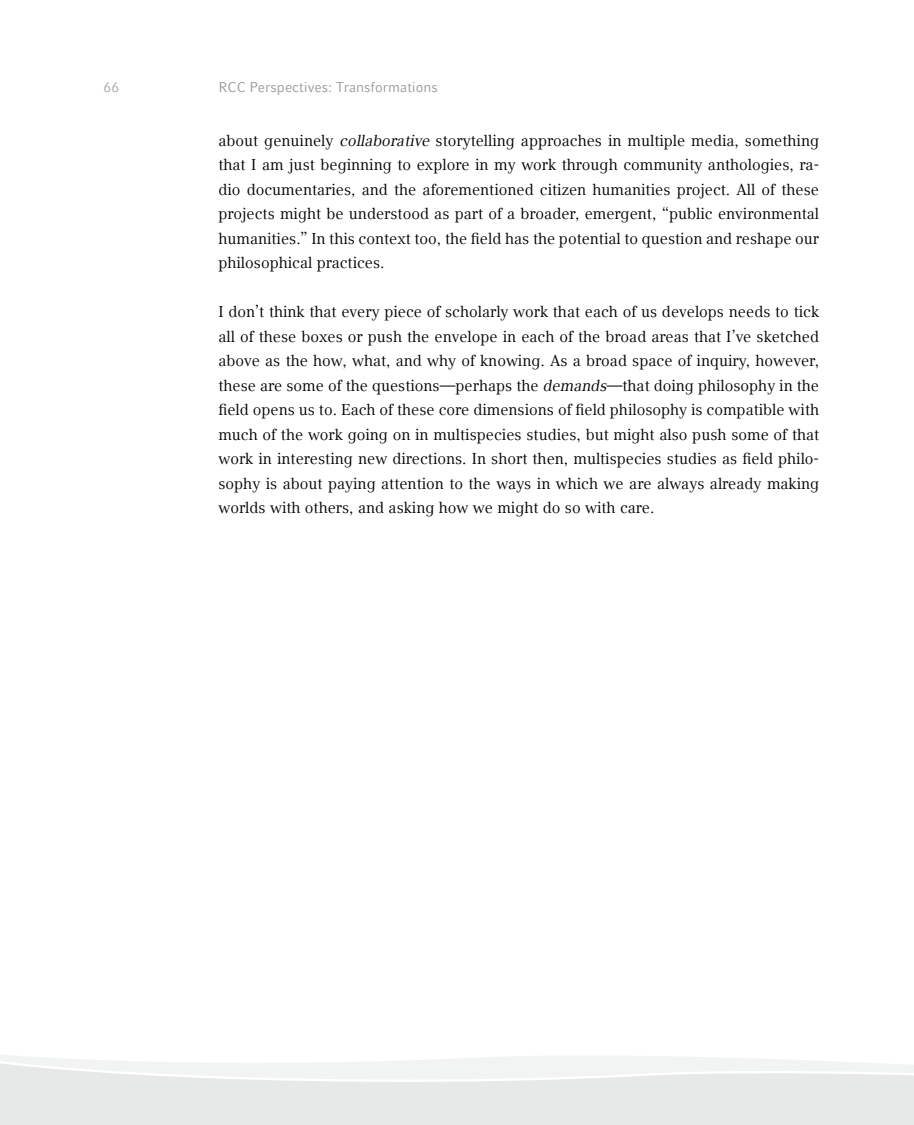
<style>
.page{position:relative;width:914px;height:1125px;background:#fff}
.page>*{position:absolute;margin:0;border:0;box-sizing:border-box;transform-origin:0 0}
.t1{font:15.75px/24.5px "LMU Compatil Text";color:#000;text-align:justify}
.t2{font:14px "LMU Compatil Fact";color:#9a9b9b}
.t3{font:14px "LMU Compatil Fact";color:#acadad}
.s1{font-style:italic}
</style>
<div class="page">
<svg style="left:0;top:1055px;width:913px;height:70px;fill:#e7e8e8"></svg>
<p class="t3" style="left:103px;top:79px;width:17px">66</p>
<p class="t2" style="left:218px;top:79px;width:221px">RCC Perspectives: Transformations</p>
<p class="t1" style="left:218px;top:128px;width:602px">about genuinely <span class="s1">collaborative</span> storytelling approaches in multiple media, something that I am just beginning to explore in my work through community anthologies, ra&shy;dio documentaries, and the aforementioned citizen humanities project. All of these projects might be understood as part of a broader, emergent, “public environmental humanities.” In this context too, the field has the potential to question and reshape our philosophical practices.</p>
<p class="t1" style="left:218px;top:299px;width:602px">I don’t think that every piece of scholarly work that each of us develops needs to tick all of these boxes or push the envelope in each of the broad areas that I’ve sketched above as the how, what, and why of knowing. As a broad space of inquiry, however, these are some of the questions—perhaps the <span class="s1">demands</span>—that doing philosophy in the field opens us to. Each of these core dimensions of field philosophy is compatible with much of the work going on in multispecies studies, but might also push some of that work in interesting new directions. In short then, multispecies studies as field philo&shy;sophy is about paying attention to the ways in which we are always already making worlds with others, and asking how we might do so with care.</p>
</div>
